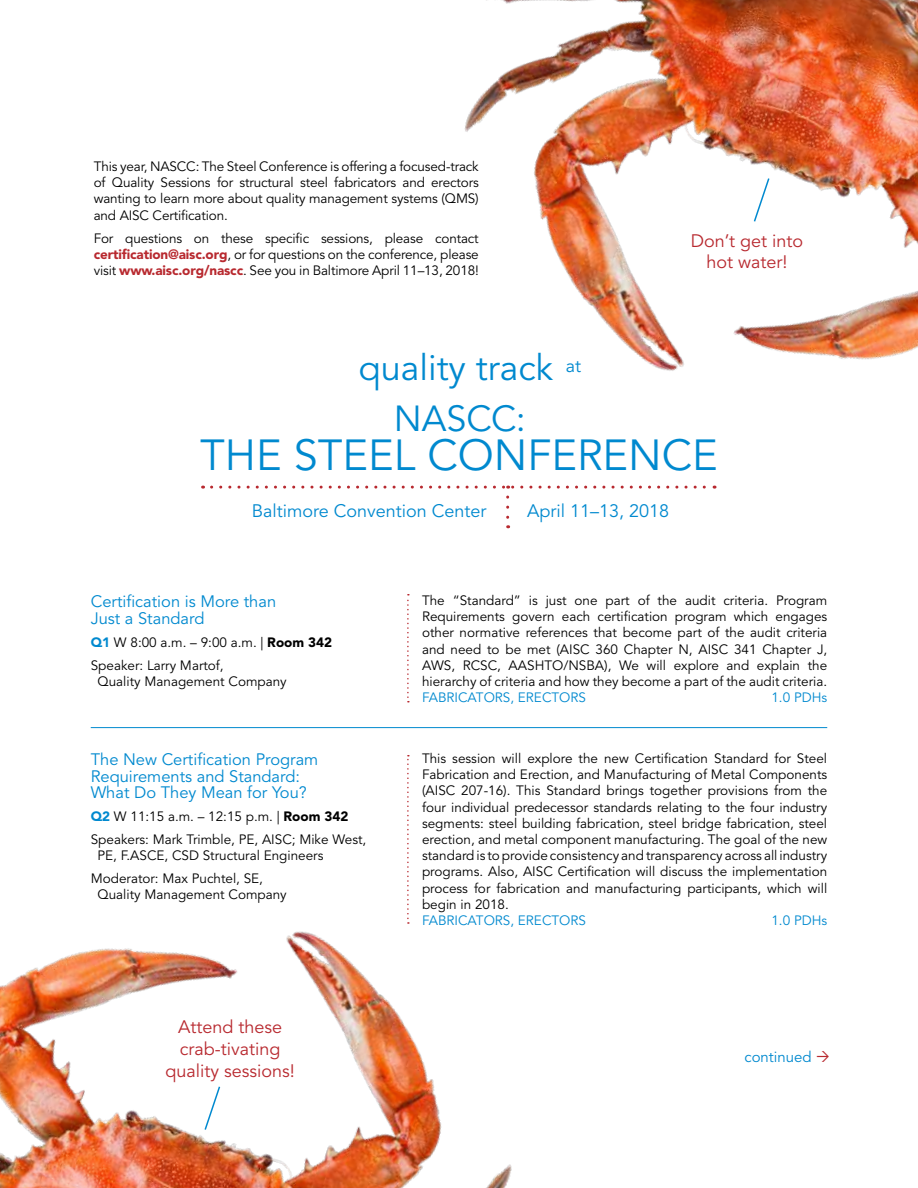
<style>
.page{position:relative;width:918px;height:1188px;background:#fff}
.page>*{position:absolute;margin:0;border:0;box-sizing:border-box;transform-origin:0 0}
.t1{font:43.2px "Avenir LT Std";color:#0089cf}
.t2{font:36px "Avenir LT Std";color:#0089cf}
.t3{font:18px/21.6px "Avenir LT Std";color:#b8292f;text-align:center}
.t4{font:18px "Avenir LT Std";color:#0089cf}
.t5{font:16.5px/16.5px "Avenir LT Std";color:#0089cf}
.t6{font:15px "Avenir LT Std";color:#0089cf}
.t7{font:13.5px/16.2px "Avenir LT Std";color:#000;text-align:justify}
.t8{font:13.5px "Avenir LT Std";color:#0089cf}
.s1{font-weight:900;color:#b8292f}
.s2{font-weight:900;color:#0089cf}
.s3{font-weight:900}
</style>
<div class="page">
<svg style="left:212px;top:486px;width:503px;height:3px"></svg>
<svg style="left:506px;top:497px;width:3px;height:31px"></svg>
<img style="left:464px;top:0;width:454px;height:371px">
<svg style="left:753px;top:177px;width:18px;height:46px"></svg>
<img style="left:0;top:922px;width:512px;height:266px">
<svg style="left:203px;top:1085px;width:18px;height:46px"></svg>
<svg style="left:407px;top:594px;width:2px;height:108px"></svg>
<svg style="left:407px;top:755px;width:2px;height:169px"></svg>
<hr style="left:91px;top:727px;width:736px;height:1px;background:#0089cf">
<p class="t7" style="left:94px;top:159px;width:387px">This year, NASCC: The Steel Conference is offering a focused-track of Quality Sessions for structural steel fabricators and erectors wanting to learn more about quality management systems (QMS) and AISC Certification.</p>
<p class="t7" style="left:94px;top:230px;width:387px">For questions on these specific sessions, please contact <span class="s1">certification@aisc.org</span>, or for questions on the conference, please visit <span class="s1">www.aisc.org/nascc</span>. See you in Baltimore April 11–13, 2018!</p>
<h2 class="t2" style="left:359px;top:347px;width:224px">quality track <sup>at</sup></h2>
<h3 class="t3" style="left:691px;top:230px;width:114px">Don’t get into hot water!</h3>
<h2 class="t2" style="left:394px;top:398px;width:133px">NASCC:</h2>
<h1 class="t1" style="left:200px;top:431px;width:519px">THE STEEL CONFERENCE</h1>
<h3 class="t4" style="left:252px;top:501px;width:236px">Baltimore Convention Center</h3>
<h3 class="t4" style="left:527px;top:501px;width:144px">April 11–13, 2018</h3>
<p class="t5" style="left:91px;top:594px;width:187px">Certification is More than<br>Just a Standard</p>
<p class="t7" style="left:91px;top:631px;width:243px;line-height:23px"><span class="s2">Q1</span> W 8:00 a.m. – 9:00 a.m. | <span class="s3">Room 342<br></span>Speaker: Larry Martof,</p>
<p class="t7" style="left:98px;top:673px;width:191px">Quality Management Company</p>
<p class="t5" style="left:91px;top:752px;width:229px">The New Certification Program<br>Requirements and Standard:<br>What Do They Mean for You?</p>
<p class="t7" style="left:91px;top:805px;width:277px;line-height:23px"><span class="s2">Q2</span> W 11:15 a.m. – 12:15 p.m. | <span class="s3">Room 342<br></span>Speakers: Mark Trimble, PE, AISC; Mike West,</p>
<p class="t7" style="left:91px;top:845px;width:234px;line-height:23px;text-indent:7px">PE, F.ASCE, CSD Structural Engineers<br>Moderator: Max Puchtel, SE,</p>
<p class="t7" style="left:98px;top:887px;width:191px">Quality Management Company</p>
<h3 class="t3" style="left:165px;top:1017px;width:131px">Attend these crab-tivating quality sessions!</h3>
<p class="t7" style="left:422px;top:593px;width:407px">The “Standard” is just one part of the audit criteria. Program Requirements govern each certification program which engages other normative references that become part of the audit criteria and need to be met (AISC 360 Chapter N, AISC 341 Chapter J, AWS, RCSC, AASHTO/NSBA), We will explore and explain the hierarchy of criteria and how they become a part of the audit criteria.</p>
<p class="t8" style="left:422px;top:690px;width:166px">FABRICATORS, ERECTORS</p>
<p class="t8" style="left:771px;top:690px;width:57px">1.0 PDHs</p>
<p class="t7" style="left:422px;top:751px;width:407px">This session will explore the new Certification Standard for Steel Fabrication and Erection, and Manufacturing of Metal Components (AISC 207-16). This Standard brings together provisions from the four individual predecessor standards relating to the four industry segments: steel building fabrication, steel bridge fabrication, steel erection, and metal component manufacturing. The goal of the new standard is to provide consistency and transparency across all industry programs. Also, AISC Certification will discuss the implementation process for fabrication and manufacturing participants, which will begin in 2018.</p>
<p class="t8" style="left:422px;top:913px;width:166px">FABRICATORS, ERECTORS</p>
<p class="t8" style="left:771px;top:913px;width:57px">1.0 PDHs</p>
<p class="t6" style="left:744px;top:1048px;width:69px">continued</p>
</div>
